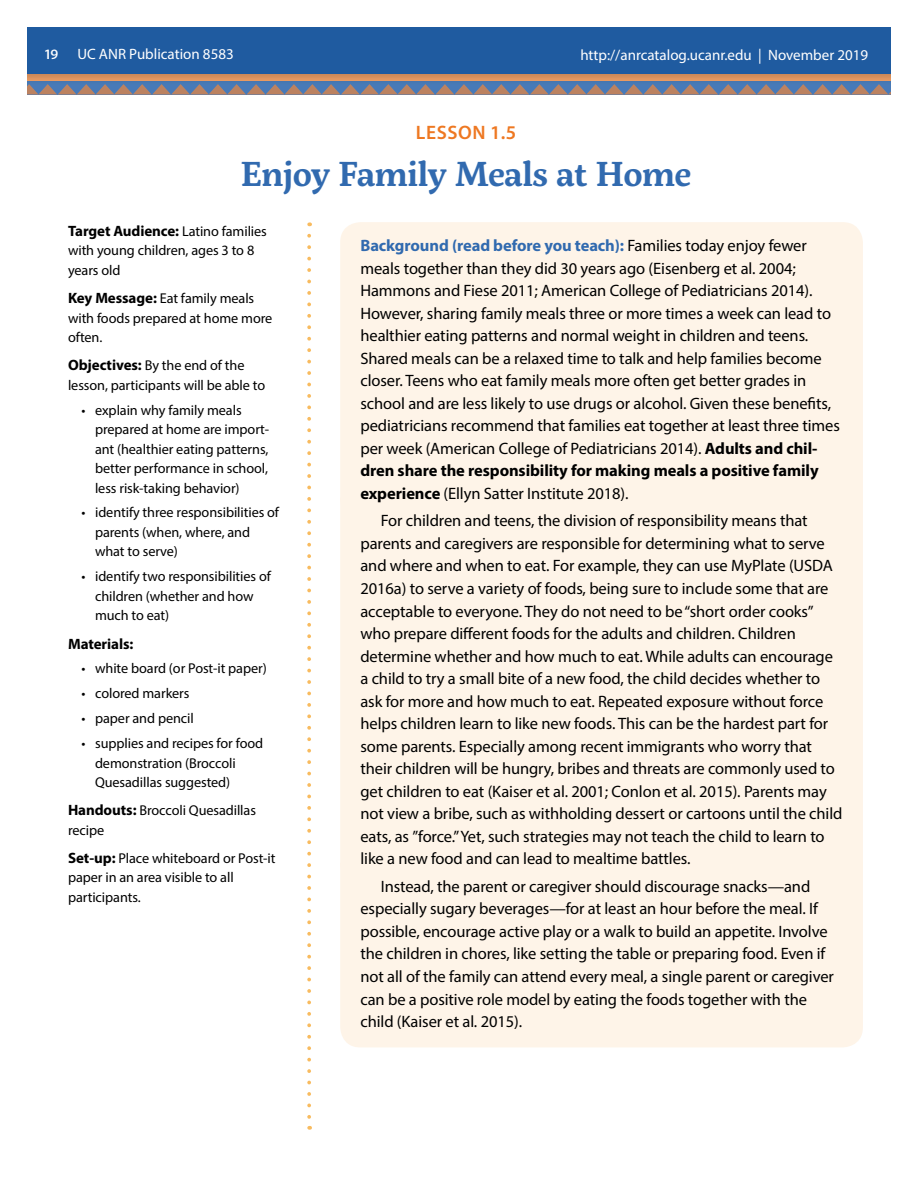
<style>
.page{position:relative;width:918px;height:1188px;background:#fff}
.page>*{position:absolute;margin:0;border:0;box-sizing:border-box;transform-origin:0 0}
.t1{font:600 34.5px "Servus Slab";letter-spacing:-.015em;color:#316aaf}
.t2{font:600 19.5px "Myriad Pro";letter-spacing:.03em;color:#ee7822}
.t3{font:16.5px/22.5px "Myriad Pro";letter-spacing:-.005em;color:#000}
.t4{font:15px "Myriad Pro";color:#fff}
.t5{font:700 15px "Myriad Pro";letter-spacing:-.005em;color:#000}
.t6{font:14.25px/19.5px "Myriad Pro";letter-spacing:-.005em;color:#000}
.s1{font-size:24px}
.s2{font-weight:400;font-size:14.25px}
.s3{font-weight:700;font-size:15px}
.s4{font-weight:700;color:#316aaf}
.s5{font-weight:700}
</style>
<div class="page">
<div style="left:27px;top:27px;width:864px;height:59px;background:#000;opacity:.23"></div>
<div style="left:27px;top:27px;width:864px;height:46px;background:#1f5ba0"></div>
<svg style="left:27px;top:84px;width:864px;height:10px;background:#7e7d8e"></svg>
<svg style="left:307px;top:236px;width:4px;height:894px"></svg>
<div style="left:340px;top:222px;width:523px;height:297px;background:#fef4e8;border-radius:20px"></div>
<div style="left:340px;top:503px;width:523px;height:360px;background:#fef4e8"></div>
<div style="left:340px;top:863px;width:523px;height:184px;background:#fef4e8"></div>
<p class="t4" style="left:45px;top:44px;width:191px"><span class="s1">19</span> UC ANR Publication 8583</p>
<p class="t4" style="left:580px;top:45px;width:289px">http://anrcatalog.ucanr.edu | November 2019</p>
<p class="t2" style="left:416px;top:120px;width:102px">LESSON 1.5</p>
<h1 class="t1" style="left:241px;top:150px;width:452px">Enjoy Family Meals at Home</h1>
<p class="t5" style="left:68px;top:221px;width:200px">Target Audience: <span class="s2">Latino families</span></p>
<p class="t6" style="left:68px;top:241px;width:188px">with young children, ages 3 to 8 years old</p>
<p class="t6" style="left:68px;top:288px;width:206px"><span class="s3">Key Message:</span> Eat family meals with foods prepared at home more often.</p>
<p class="t6" style="left:68px;top:355px;width:199px"><span class="s3">Objectives:</span> By the end of the lesson, participants will be able to</p>
<p class="t6" style="left:95px;top:400px;width:176px;text-indent:-14px">• explain why family meals prepared at home are import&shy;ant (healthier eating patterns, better performance in school, less risk-taking behavior)</p>
<p class="t6" style="left:95px;top:503px;width:186px;text-indent:-14px">• identify three responsibilities of parents (when, where, and what to serve)</p>
<p class="t6" style="left:95px;top:567px;width:177px;text-indent:-14px">• identify two responsibilities of children (whether and how much to eat)</p>
<p class="t5" style="left:68px;top:634px;width:67px">Materials:</p>
<p class="t6" style="left:82px;top:659px;width:187px">• white board (or Post-it paper)</p>
<p class="t6" style="left:82px;top:684px;width:110px">• colored markers</p>
<p class="t6" style="left:82px;top:708px;width:114px">• paper and pencil</p>
<p class="t6" style="left:95px;top:733px;width:170px;text-indent:-14px">• supplies and recipes for food demonstration (Broccoli<br>Quesadillas suggested)</p>
<p class="t6" style="left:68px;top:800px;width:189px"><span class="s3">Handouts:</span> Broccoli Quesadillas recipe</p>
<p class="t6" style="left:68px;top:848px;width:209px"><span class="s3">Set-up:</span> Place whiteboard or Post-it paper in an area visible to all participants.</p>
<p class="t3" style="left:360px;top:234px;width:481px"><span class="s4">Background (read before you teach):</span> Families today enjoy fewer meals together than they did 30 years ago (Eisenberg et al. 2004; Hammons and Fiese 2011; American College of Pediatricians 2014).<br>However, sharing family meals three or more times a week can lead to healthier eating patterns and normal weight in children and teens.<br>Shared meals can be a relaxed time to talk and help families become closer. Teens who eat family meals more often get better grades in school and are less likely to use drugs or alcohol. Given these benefits, pediatricians recommend that families eat together at least three times per week (American College of Pediatricians 2014). <span class="s5">Adults and chil&shy;dren share the responsibility for making meals a positive family experience</span> (Ellyn Satter Institute 2018).</p>
<p class="t3" style="left:360px;top:509px;width:484px;text-indent:20px">For children and teens, the division of responsibility means that parents and caregivers are responsible for determining what to serve and where and when to eat. For example, they can use MyPlate (USDA 2016a) to serve a variety of foods, being sure to include some that are acceptable to everyone. They do not need to be “short order cooks” who prepare different foods for the adults and children. Children determine whether and how much to eat. While adults can encourage a child to try a small bite of a new food, the child decides whether to ask for more and how much to eat. Repeated exposure without force helps children learn to like new foods. This can be the hardest part for some parents. Especially among recent immigrants who worry that their children will be hungry, bribes and threats are commonly used to get children to eat (Kaiser et al. 2001; Conlon et al. 2015). Parents may not view a bribe, such as withholding dessert or cartoons until the child eats, as ”force.” Yet, such strategies may not teach the child to learn to like a new food and can lead to mealtime battles.</p>
<p class="t3" style="left:360px;top:875px;width:475px;text-indent:20px">Instead, the parent or caregiver should discourage snacks—and especially sugary beverages—for at least an hour before the meal. If possible, encourage active play or a walk to build an appetite. Involve the children in chores, like setting the table or preparing food. Even if not all of the family can attend every meal, a single parent or caregiver can be a positive role model by eating the foods together with the child (Kaiser et al. 2015).</p>
</div>
